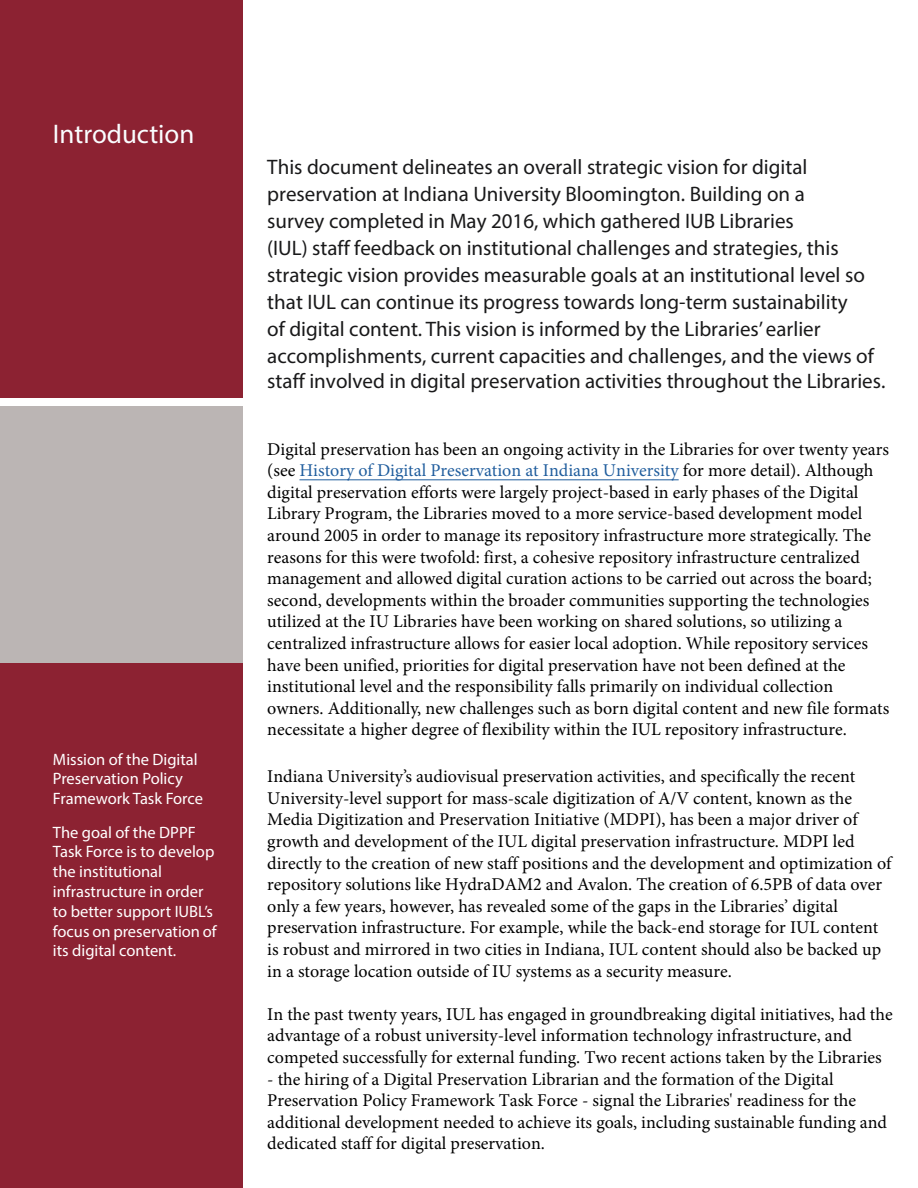
<style>
.page{position:relative;width:918px;height:1188px;background:#fff}
.page>*{position:absolute;margin:0;border:0;box-sizing:border-box;transform-origin:0 0}
.t1{font:27px "Myriad Pro";color:#fafdff}
.t2{font:21px/26.8px "Myriad Pro";color:#19191a}
.t3{font:18px/21.6px "Minion Pro";color:#000}
.t4{font:16.5px/19.8px "Myriad Pro";color:#fff}
.s1{color:#215e9e}
</style>
<div class="page">
<div style="left:0;top:407px;width:243px;height:781px;background:#8c2232"></div>
<div style="left:0;top:0;width:243px;height:397px;background:#8c2232"></div>
<hr style="left:299px;top:479px;width:380px;height:1px;background:#215e9e">
<div style="left:0;top:406px;width:243px;height:257px;background:#bbb5b4"></div>
<h1 class="t1" style="left:53px;top:117px;width:143px">Introduction</h1>
<p class="t4" style="left:53px;top:749px;width:152px">Mission of the Digital<br>Preservation Policy<br>Framework Task Force</p>
<p class="t4" style="left:53px;top:822px;width:165px">The goal of the DPPF<br>Task Force is to develop the institutional infrastructure in order to better support IUBL’s focus on preservation of its digital content.</p>
<p class="t2" style="left:267px;top:153px;width:620px">This document delineates an overall strategic vision for digital preservation at Indiana University Bloomington . Building on a<br>survey completed in May 2016, which gathered IUB Libraries<br>(IUL) staff feedback on institutional challenges and strategies, this strategic vision provides measurable goals at an institutional level so that IUL can continue its progress towards long-term sustainability<br>of digital content . This vision is informed by the Libraries’ earlier accomplishments, current capacities and challenges, and the views of staff involved in digital preservation activities throughout the Libraries .</p>
<p class="t3" style="left:267px;top:438px;width:624px">Digital preservation has been an ongoing activity in the Libraries for over twenty years (see <span class="s1">History of Digital Preservation at Indiana University</span> for more detail). Although digital preservation efforts were largely project-based in early phases of the Digital Library Program, the Libraries moved to a more service-based development model around 2005 in order to manage its repository infrastructure more strategically. The reasons for this were twofold: first, a cohesive repository infrastructure centralized management and allowed digital curation actions to be carried out across the board; second, developments within the broader communities supporting the technologies utilized at the IU Libraries have been working on shared solutions, so utilizing a centralized infrastructure allows for easier local adoption. While repository services have been unified, priorities for digital preservation have not been defined at the institutional level and the responsibility falls primarily on individual collection owners. Additionally, new challenges such as born digital content and new file formats necessitate a higher degree of flexibility within the IUL repository infrastructure.</p>
<p class="t3" style="left:267px;top:766px;width:626px">Indiana University’s audiovisual preservation activities, and specifically the recent University-level support for mass-scale digitization of A/V content, known as the Media Digitization and Preservation Initiative (MDPI), has been a major driver of growth and development of the IUL digital preservation infrastructure. MDPI led directly to the creation of new staff positions and the development and optimization of repository solutions like HydraDAM2 and Avalon. The creation of 6.5PB of data over only a few years, however, has revealed some of the gaps in the Libraries’ digital preservation infrastructure. For example, while the back-end storage for IUL content is robust and mirrored in two cities in Indiana, IUL content should also be backed up in a storage location outside of IU systems as a security measure.</p>
<p class="t3" style="left:267px;top:1003px;width:627px">In the past twenty years, IUL has engaged in groundbreaking digital initiatives, had the advantage of a robust university-level information technology infrastructure, and competed successfully for external funding. Two recent actions taken by the Libraries</p>
<p class="t3" style="left:267px;top:1068px;width:621px">- the hiring of a Digital Preservation Librarian and the formation of the Digital Preservation Policy Framework Task Force - signal the Libraries' readiness for the additional development needed to achieve its goals, including sustainable funding and dedicated staff for digital preservation.</p>
</div>
